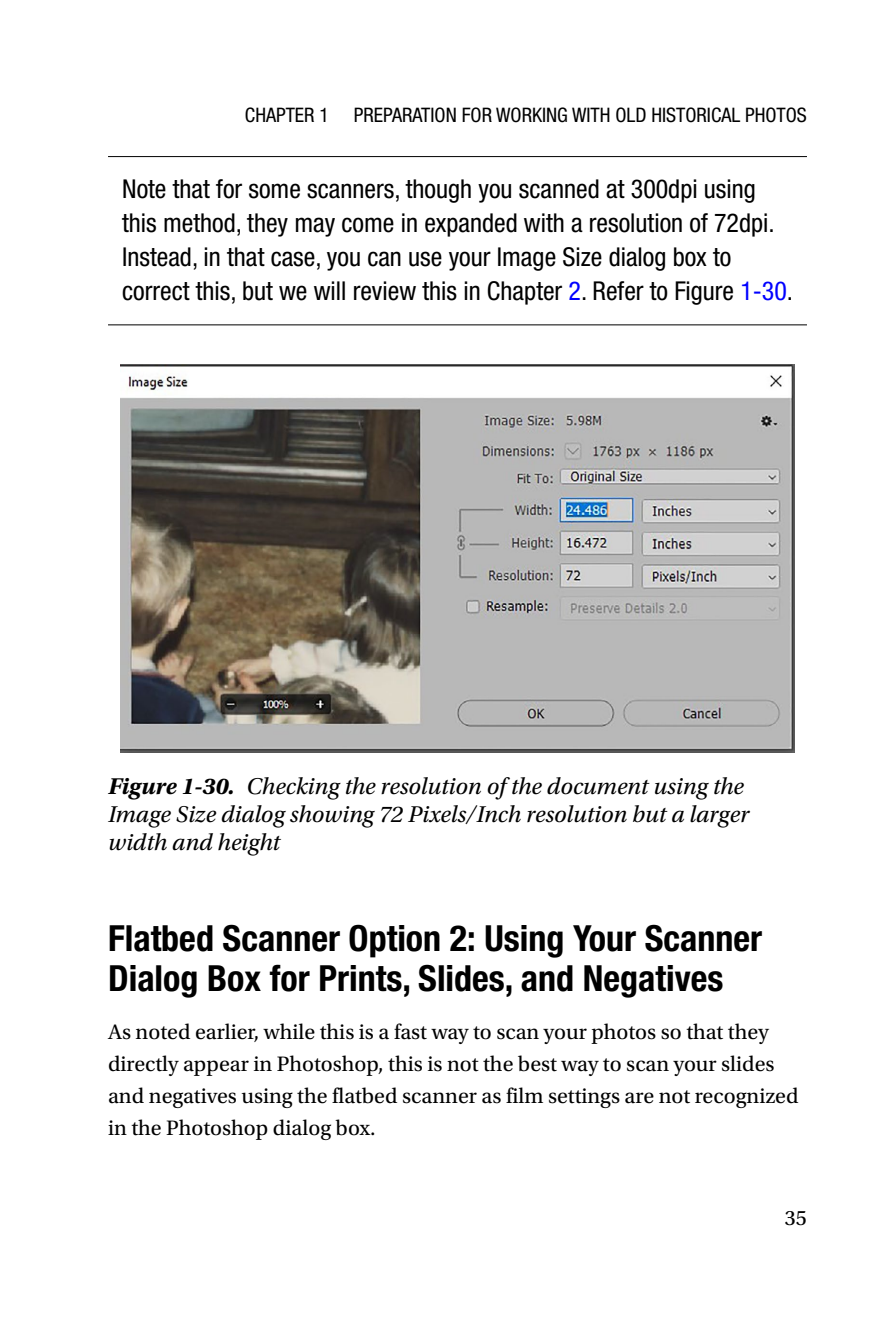
<style>
.page{position:relative;width:879px;height:1333px;background:#fff}
.page>*{position:absolute;margin:0;border:0;box-sizing:border-box;transform-origin:0 0}
.t1{font:700 condensed 36px/40px "Helvetica Neue LT Std";color:#000}
.t2{font:condensed 26px/34px "Helvetica Neue LT Std";color:#000}
.t3{font:italic 24px/28px "Utopia Std";color:#000}
.t4{font:22px/32px "Utopia Std";color:#000}
.t5{font:condensed 20px "Helvetica Neue LT Std";color:#000}
.s1{color:#00f}
.s2{font-weight:700}
</style>
<div class="page">
<hr style="left:108px;top:156px;width:699px;height:1px;background:#000">
<hr style="left:108px;top:324px;width:699px;height:1px;background:#000">
<img style="left:120px;top:365px;width:675px;height:387px">
<p class="t5" style="left:245px;top:104px;width:563px">Chapter 1 Preparation for Workin g with Old Historical Photos</p>
<p class="t2" style="left:122px;top:172px;width:672px">Note that for some scanners, though you scanned at 300dpi using this method, they may come in expanded with a resolution of 72dpi.<br>Instead, in that case, you can use your Image Size dialog box to correct this, but we will review this in Chapter <span class="s1">2</span>. Refer to Figure <span class="s1">1-30</span>.</p>
<p class="t3" style="left:108px;top:772px;width:642px"><span class="s2">Figure 1-30.</span> Checking the resolution of the document using the<br>Image Size dialog showing 72 Pixels/Inch resolution but a larger width and height</p>
<h1 class="t1" style="left:108px;top:917px;width:656px">Flatbed Scanner Option 2: Using Your Scanner<br>Dialog Box for Prints, Slides, and Negatives</h1>
<p class="t4" style="left:108px;top:1016px;width:692px">As noted earlier, while this is a fast way to scan your photos so that they directly appear in Photoshop, this is not the best way to scan your slides and negatives using the flatbed scanner as film settings are not recognized in the Photoshop dialog box.</p>
<p class="t4" style="left:785px;top:1202px;width:23px">35</p>
</div>
